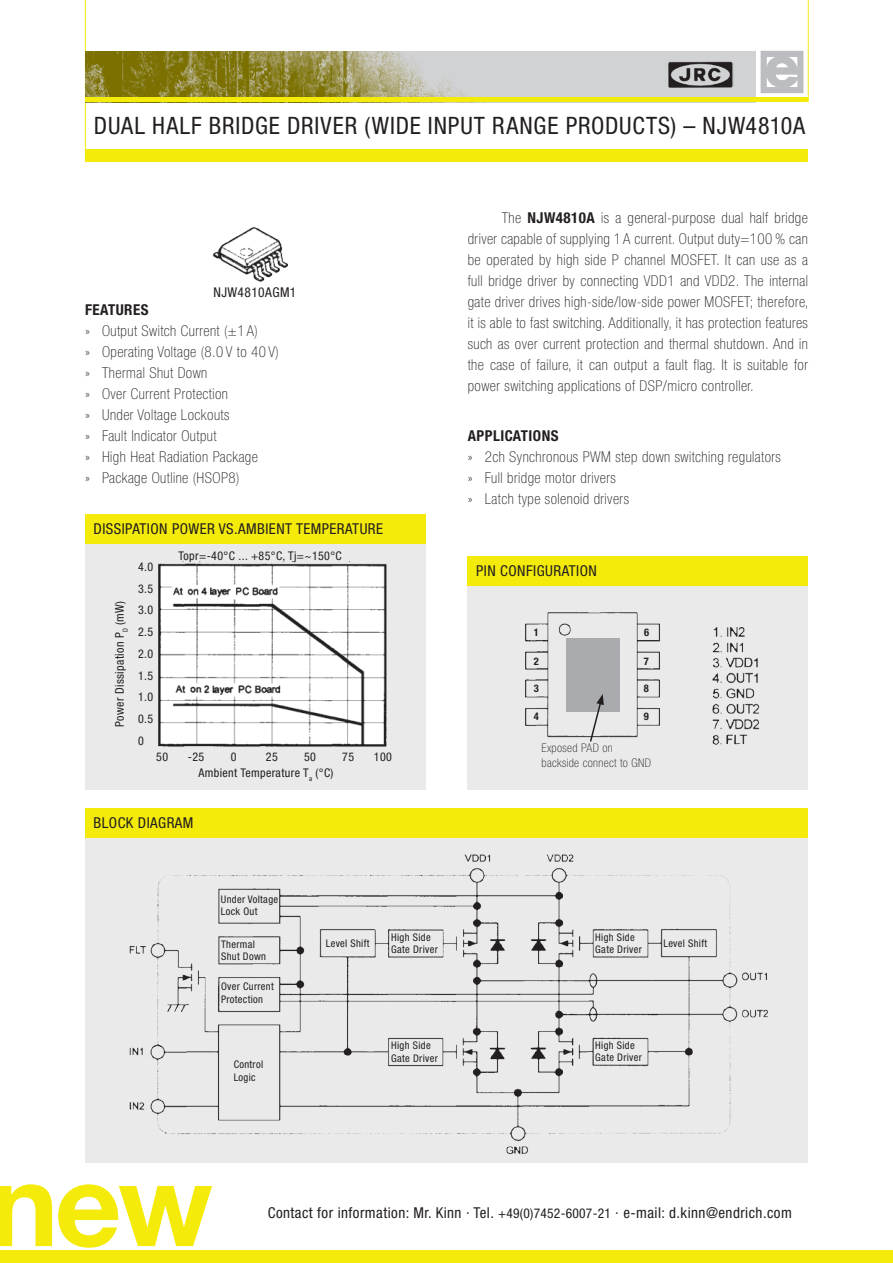
<style>
.page{position:relative;width:893px;height:1263px;background:#fff}
.page>*{position:absolute;margin:0;border:0;box-sizing:border-box;transform-origin:0 0}
.t1{font:700 116.25px "Helvetica Neue LT Std";color:#f4eb0a}
.Headline_Bereich{font:condensed 24px "Helvetica Neue LT Std";letter-spacing:.035em;color:#231f20}
.t2{font:100 condensed 15px/21px "Helvetica Neue LT Std";letter-spacing:.03em;color:#231f20;text-align:justify}
.t3{font:condensed 15px "Helvetica Neue LT Std";letter-spacing:.03em;color:#231f20}
.t4{font:700 condensed 15px "Helvetica Neue LT Std";letter-spacing:.03em;color:#231f20}
.t5{font:condensed 13.5px "Helvetica Neue LT Std";letter-spacing:.03em;color:#231f20}
.t6{font:condensed 12px "Helvetica Neue LT Std";letter-spacing:.03em;color:#231f20}
.t7{font:100 condensed 12px "Helvetica Neue LT Std";letter-spacing:.03em;color:#231f20}
.t8{font:condensed 10.5px "Helvetica Neue LT Std";letter-spacing:.03em;color:#231f20}
.t9{font:700 condensed 10.5px "Helvetica Neue LT Std";color:#231f20}
.s1{font-weight:700}
.s2{font-size:13.5px}
</style>
<div class="page">
<div style="left:0;top:1250px;width:893px;height:13px;background:#f4eb0a"></div>
<div style="left:85px;top:149px;width:723px;height:13px;background:#f4eb0a"></div>
<div style="left:761px;top:51px;width:42px;height:42px;border:6px solid #bcbdc0"></div>
<svg style="left:764px;top:55px;width:34px;height:36px"></svg>
<hr style="left:85px;top:0;width:1px;height:162px;background:#f4eb0a">
<div style="left:85px;top:51px;width:670px;height:51px;background:#d1d2d4"></div>
<img style="left:85px;top:51px;width:400px;height:47px">
<hr style="left:85px;top:98px;width:723px;height:4px;background:#f4eb0a">
<hr style="left:808px;top:0;width:1px;height:102px;background:#f4eb0a">
<div style="left:85px;top:832px;width:723px;height:330px;background:#eaeaeb"></div>
<div style="left:468px;top:581px;width:340px;height:208px;background:#eaeaeb"></div>
<div style="left:85px;top:808px;width:723px;height:30px;background:#f4eb0a"></div>
<div style="left:468px;top:556px;width:340px;height:30px;background:#f4eb0a"></div>
<img style="left:129px;top:854px;width:639px;height:301px">
<img style="left:212px;top:226px;width:76px;height:56px">
<img style="left:525px;top:612px;width:235px;height:133px">
<div style="left:566px;top:639px;width:54px;height:73px;background:#aaabaf"></div>
<svg style="left:589px;top:694px;width:15px;height:49px"></svg>
<img style="left:668px;top:61px;width:65px;height:27px">
<div style="left:85px;top:540px;width:340px;height:249px;background:#eaeaeb"></div>
<div style="left:85px;top:514px;width:340px;height:30px;background:#f4eb0a"></div>
<img style="left:158px;top:563px;width:229px;height:184px">
<p class="Headline_Bereich" style="left:94px;top:112px;width:713px">DUAL HALF BRIDGE DRIVER (WIDE INPUT RANGE PRODUCTS) – NJW4810A</p>
<p class="t5" style="left:213px;top:284px;width:84px">NJW4810AGM1</p>
<p class="t4" style="left:85px;top:301px;width:65px">FEATURES</p>
<p class="t2" style="left:85px;top:320px;width:174px">» Output Switch Current (±1 A)</p>
<p class="t2" style="left:85px;top:341px;width:195px">» Operating Voltage (8.0 V to 40 V)</p>
<p class="t2" style="left:85px;top:362px;width:124px">» Thermal Shut Down</p>
<p class="t2" style="left:85px;top:383px;width:144px">» Over Current Protection</p>
<p class="t2" style="left:85px;top:404px;width:146px">» Under Voltage Lockouts</p>
<p class="t2" style="left:85px;top:425px;width:133px">» Fault Indicator Output</p>
<p class="t2" style="left:85px;top:446px;width:174px">» High Heat Radiation Package</p>
<p class="t2" style="left:85px;top:467px;width:156px">» Package Outline (HSOP8)</p>
<p class="t3" style="left:94px;top:520px;width:291px">DISSIPATION POWER VS.AMBIENT TEMPERATURE</p>
<p class="t6" style="left:113px;top:727px;width:128px;rotate:-90deg">Power Dissipation P<sub>D</sub> (mW)</p>
<p class="t6" style="left:138px;top:559px;width:17px">4.0</p>
<p class="t6" style="left:138px;top:581px;width:17px">3.5</p>
<p class="t6" style="left:138px;top:603px;width:17px">3.0</p>
<p class="t6" style="left:138px;top:625px;width:17px">2.5</p>
<p class="t6" style="left:138px;top:646px;width:17px">2.0</p>
<p class="t6" style="left:138px;top:668px;width:17px">1.5</p>
<p class="t6" style="left:138px;top:690px;width:17px">1.0</p>
<p class="t6" style="left:138px;top:712px;width:17px">0.5</p>
<p class="t6" style="left:138px;top:733px;width:7px">0</p>
<p class="t6" style="left:179px;top:548px;width:165px">Topr=-40°C ... +85°C, Tj=~150°C</p>
<p class="t6" style="left:156px;top:750px;width:13px">50</p>
<p class="t6" style="left:188px;top:750px;width:18px">-25</p>
<p class="t6" style="left:231px;top:750px;width:7px">0</p>
<p class="t6" style="left:266px;top:750px;width:13px">25</p>
<p class="t6" style="left:304px;top:750px;width:13px">50</p>
<p class="t6" style="left:342px;top:750px;width:13px">75</p>
<p class="t6" style="left:374px;top:750px;width:19px">100</p>
<p class="t6" style="left:198px;top:766px;width:137px">Ambient Temperature T<sub>a</sub> (°C)</p>
<p class="t3" style="left:94px;top:814px;width:101px">BLOCK DIAGRAM</p>
<p class="t8" style="left:221px;top:893px;width:59px">Under Voltage</p>
<p class="t8" style="left:221px;top:905px;width:38px">Lock Out</p>
<p class="t2" style="left:468px;top:207px;width:342px;text-indent:34px">The <span class="s1">NJW4810A</span> is a general-purpose dual half bridge driver capable of supplying 1 A current. Output duty=100 % can be operated by high side P channel MOSFET. It can use as a full bridge driver by connecting VDD1 and VDD2. The internal gate driver drives high-side/low-side power MOSFET; therefore, it is able to fast switching. Additionally, it has protection features such as over current protection and thermal shutdown. And in the case of failure, it can output a fault flag. It is suitable for power switching applications of DSP/micro controller.</p>
<p class="t4" style="left:468px;top:427px;width:92px">APPLICATIONS</p>
<p class="t2" style="left:468px;top:446px;width:315px">» 2ch Synchronous PWM step down switching regulators</p>
<p class="t2" style="left:468px;top:467px;width:150px">» Full bridge motor drivers</p>
<p class="t2" style="left:468px;top:488px;width:163px">» Latch type solenoid drivers</p>
<p class="t3" style="left:476px;top:562px;width:122px">PIN CONFIGURATION</p>
<p class="t9" style="left:534px;top:626px;width:7px">1</p>
<p class="t9" style="left:644px;top:626px;width:7px">6</p>
<p class="t9" style="left:534px;top:654px;width:7px">2</p>
<p class="t9" style="left:644px;top:654px;width:7px">7</p>
<p class="t9" style="left:644px;top:682px;width:7px">8</p>
<p class="t9" style="left:644px;top:710px;width:7px">9</p>
<p class="t9" style="left:534px;top:682px;width:7px">3</p>
<p class="t9" style="left:534px;top:710px;width:7px">4</p>
<p class="t7" style="left:541px;top:741px;width:73px">Exposed PAD on</p>
<p class="t7" style="left:541px;top:756px;width:111px">backside connect to GND</p>
<p class="t8" style="left:391px;top:931px;width:41px">High Side</p>
<p class="t8" style="left:391px;top:943px;width:48px">Gate Driver</p>
<p class="t8" style="left:595px;top:931px;width:41px">High Side</p>
<p class="t8" style="left:595px;top:943px;width:48px">Gate Driver</p>
<p class="t8" style="left:221px;top:938px;width:35px">Thermal</p>
<p class="t8" style="left:326px;top:937px;width:45px">Level Shift</p>
<p class="t8" style="left:663px;top:937px;width:45px">Level Shift</p>
<p class="t8" style="left:221px;top:950px;width:47px">Shut Down</p>
<p class="t8" style="left:221px;top:980px;width:54px">Over Current</p>
<p class="t8" style="left:221px;top:993px;width:43px">Protection</p>
<p class="t8" style="left:234px;top:1058px;width:31px">Control</p>
<p class="t8" style="left:234px;top:1071px;width:24px">Logic</p>
<p class="t8" style="left:391px;top:1039px;width:41px">High Side</p>
<p class="t8" style="left:391px;top:1052px;width:48px">Gate Driver</p>
<p class="t8" style="left:595px;top:1039px;width:41px">High Side</p>
<p class="t8" style="left:595px;top:1051px;width:48px">Gate Driver</p>
<p class="t1" style="left:-11px;top:1133px;width:225px">new</p>
<p class="t3" style="left:268px;top:1204px;width:525px">Contact for information: Mr. Kinn · Tel. <span class="s2">+49(0)7452-6007-21</span> · e-mail: d.kinn@endrich.com</p>
</div>
